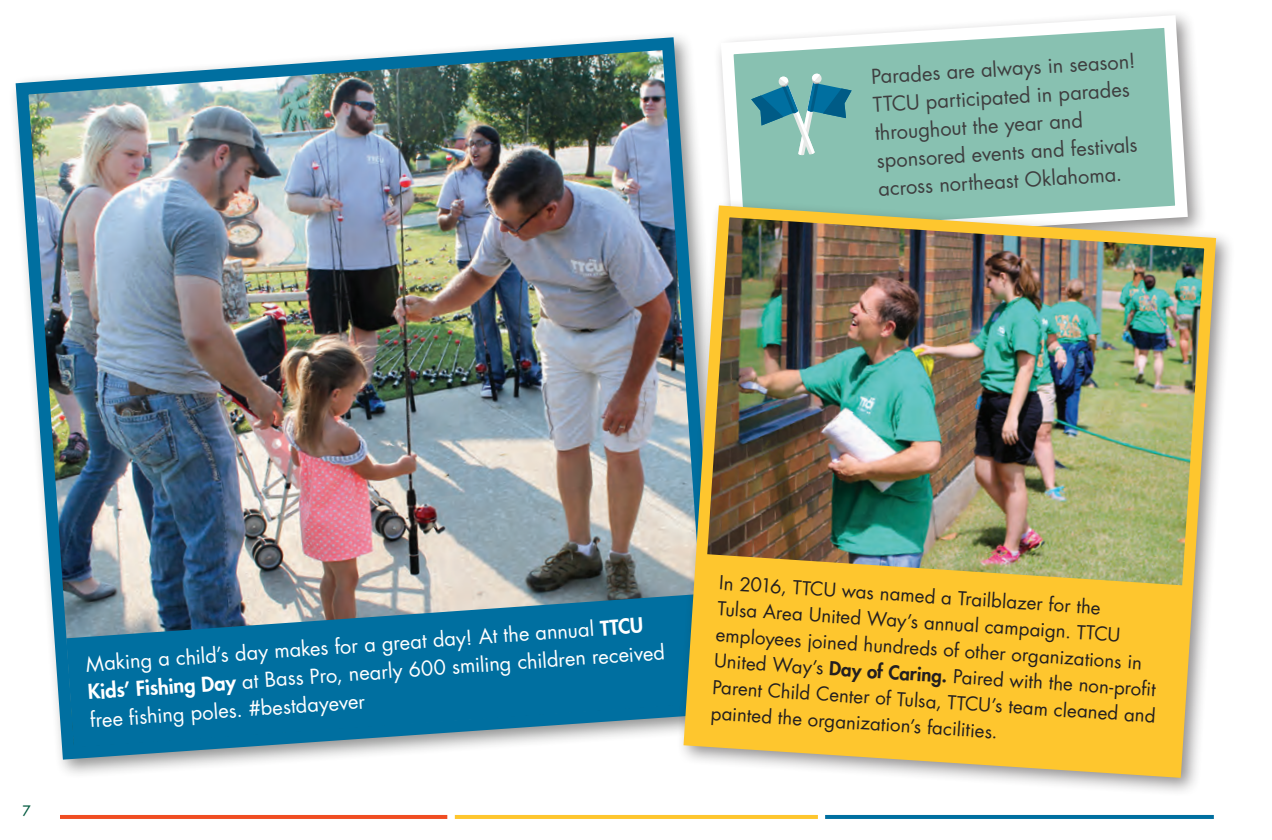
<style>
.page{position:relative;width:1272px;height:840px;background:#fff}
.page>*{position:absolute;margin:0;border:0;box-sizing:border-box;transform-origin:0 0}
.t1{font:20px/28px "Futura Std";color:#fff}
.t2{font:20px/28px "Futura Std";color:#3e3e3f}
.t3{font:18.6px/26.2px "Futura Std";color:#231f20}
.t4{font:500 14px "Futura Std";color:#00593e}
.s1{font-weight:800}
</style>
<div class="page">
<img style="left:14px;top:36px;width:685px;height:730px">
<svg style="left:66px;top:594px;width:610px;height:154px;background:#257ca2"></svg>
<div style="left:714px;top:8px;width:494px;height:257px;background:#231f20;opacity:.5"></div>
<svg style="left:714px;top:9px;width:480px;height:189px"></svg>
<div style="left:676px;top:198px;width:560px;height:599px;background:#231f20;opacity:.5"></div>
<img style="left:678px;top:199px;width:544px;height:585px">
<svg style="left:692px;top:554px;width:493px;height:214px;background:#f5c339"></svg>
<svg style="left:751px;top:73px;width:101px;height:82px;background:#6dadae"></svg>
<hr style="left:60px;top:815px;width:387px;height:4px;background:#f04d22">
<hr style="left:455px;top:815px;width:363px;height:4px;background:#fec62e">
<hr style="left:825px;top:815px;width:389px;height:4px;background:#006fa0">
<p class="t2" style="left:870px;top:64px;width:267px;rotate:-4deg">Parades are always in season!<br>TTCU participated in parades throughout the year and sponsored events and festivals across northeast Oklahoma.</p>
<p class="t4" style="left:22px;top:802px;width:10px">7</p>
<p class="t1" style="left:85px;top:650px;width:580px;rotate:-4deg">Making a child’s day makes for a great day! At the annual <span class="s1">TTCU<br>Kids’ Fishing Day</span> at Bass Pro, nearly 600 smiling children received free fi shing poles. #bestdayever</p>
<p class="t3" style="left:720px;top:569px;width:446px;rotate:4deg">In 2016, TTCU was named a Trailblazer for the<br>Tulsa Area United Way’s annual campaign. TTCU employees joined hundreds of other organizations in United Way’s <span class="s1">Day of Caring.</span> Paired with the non-profi t Parent Child Center of Tulsa, TTCU’s team cleaned and painted the organization’s facilities.</p>
</div>
